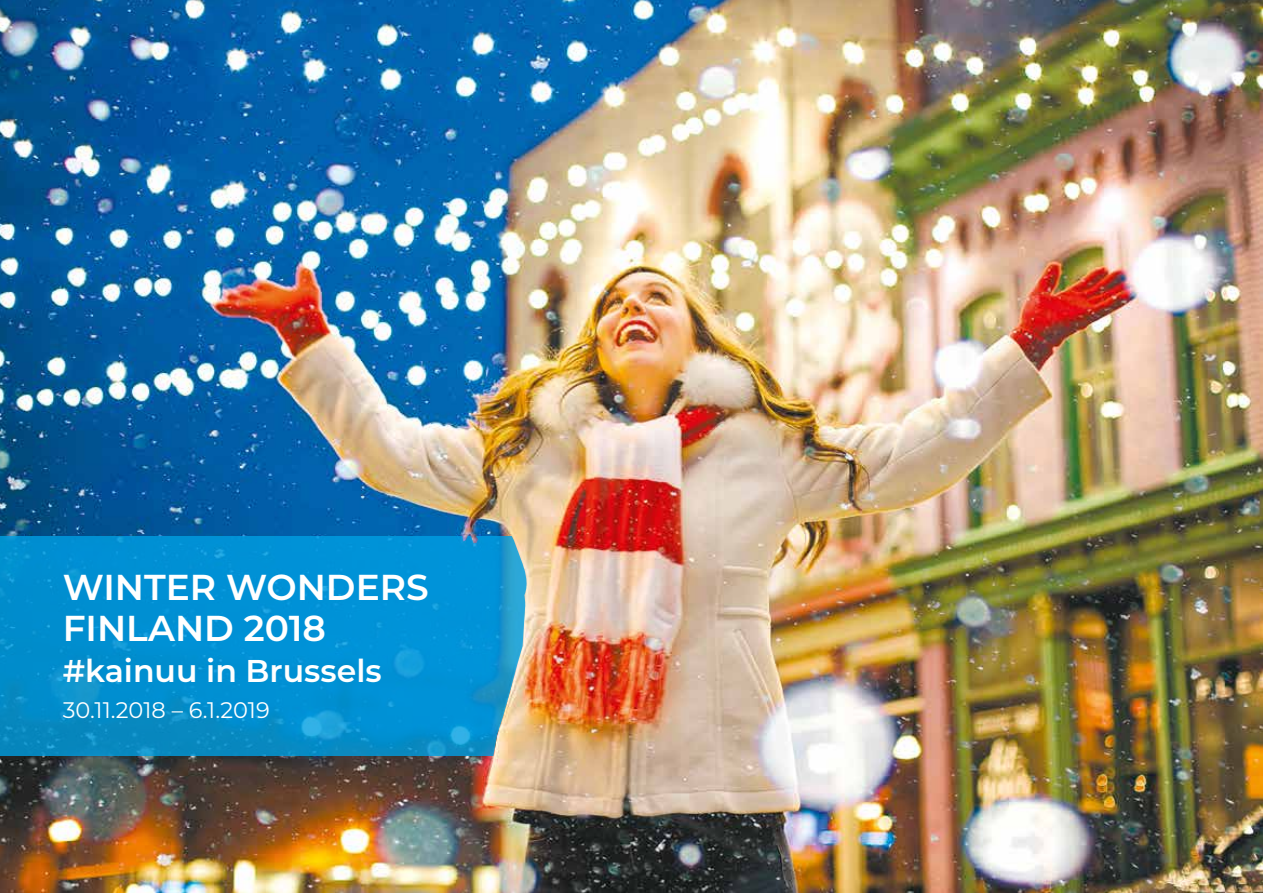
<style>
.page{position:relative;width:1263px;height:893px;background:#fff}
.page>*{position:absolute;margin:0;border:0;box-sizing:border-box;transform-origin:0 0}
.t1{font:600 36px/40.5px "Montserrat";color:#fff}
.t2{font:600 31.5px "Montserrat";color:#fff}
.t3{font:22.5px "Montserrat";color:#fff}
</style>
<div class="page">
<img style="left:0;top:0;width:1263px;height:893px">
<svg style="left:0;top:536px;width:408px;height:220px;fill:#0090d3"></svg>
<img style="left:408px;top:410px;width:468px;height:409px">
<p class="t1" style="left:63px;top:566px;width:368px">WINTER WONDERS<br>FINLAND 2018</p>
<p class="t2" style="left:63px;top:648px;width:320px">#kainuu in Brussels</p>
<p class="t3" style="left:63px;top:694px;width:209px">30.11.2018 – 6.1.2019</p>
</div>
